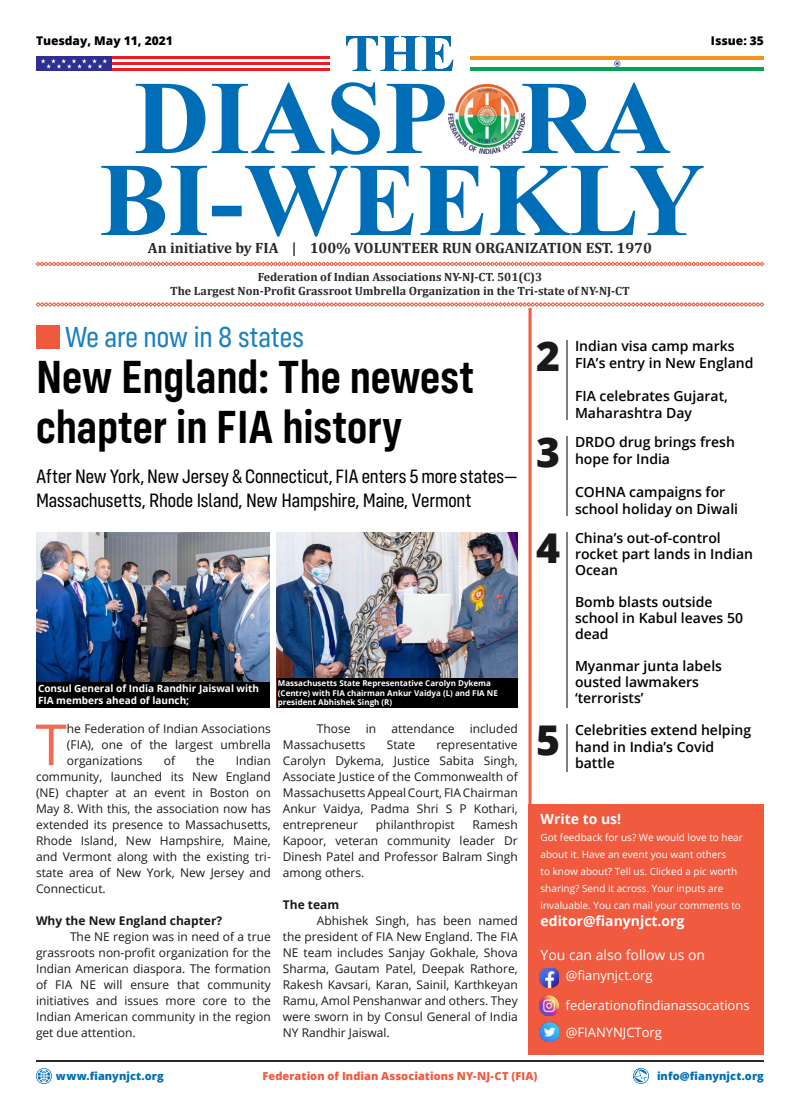
<style>
.page{position:relative;width:800px;height:1120px;background:#fff}
.page>*{position:absolute;margin:0;border:0;box-sizing:border-box;transform-origin:0 0}
.t1{font:56.8px "Open Sans";color:#f26a52}
.t2{font:600 48px/50px "Config Condensed";color:#000}
.t3{font:800 41px "Open Sans";color:#191919}
.t4{font:30px "Config Condensed";letter-spacing:-.005em;color:#1980c1}
.t5{font:20px/24px "Config Condensed";letter-spacing:-.005em;color:#000}
.t6{font:700 15px "Cambria";color:#282829}
.t7{font:600 14px/16.8px "Open Sans";color:#000}
.t8{font:700 14px "Open Sans";color:#fff}
.t9{font:14px "Open Sans";color:#fff}
.t10{font:13px/27px "Open Sans";color:#fff}
.t11{font:12px/16px "Open Sans";color:#191919;text-align:justify}
.t12{font:700 12px/14.4px "Cambria";color:#282829;text-align:center}
.t13{font:700 12px "Open Sans";color:#191919}
.t14{font:800 12px "Open Sans";color:#000}
.t15{font:800 11px "Open Sans";letter-spacing:.005em;color:#f05a3f}
.t16{font:800 11px "Open Sans";letter-spacing:.005em;color:#006eb7}
.t17{font:10px/17px "Open Sans";color:#fff}
.t18{font:700 10px/12px "Open Sans";color:#fff}
.t19{font:700 8px/9.6px "Open Sans";color:#fff}
</style>
<div class="page">
<div style="left:529px;top:804px;width:235px;height:251px;background:#f05a3f"></div>
<svg style="left:36px;top:262px;width:728px;height:4px;background:#f59c8c"></svg>
<svg style="left:36px;top:302px;width:728px;height:5px"></svg>
<div style="left:36px;top:56px;width:76px;height:15px;background:#2d3091"></div>
<hr style="left:112px;top:56px;width:217px;height:3px;background:#ed1c23">
<hr style="left:112px;top:62px;width:217px;height:3px;background:#ed1c23">
<hr style="left:112px;top:68px;width:217px;height:3px;background:#ed1c23">
<svg style="left:41px;top:59px;width:66px;height:10px"></svg>
<hr style="left:471px;top:56px;width:293px;height:4px;background:#f7931c">
<hr style="left:470px;top:67px;width:294px;height:4px;background:#00a551">
<svg style="left:611px;top:60px;width:10px;height:7px"></svg>
<svg style="left:101px;top:166px;width:603px;height:71px"></svg>
<svg style="left:136px;top:82px;width:534px;height:73px"></svg>
<svg style="left:346px;top:36px;width:107px;height:35px"></svg>
<hr style="left:529px;top:308px;width:3px;height:496px;background:#f05a3f">
<hr style="left:567px;top:340px;width:1px;height:80px;background:#000">
<hr style="left:567px;top:532px;width:1px;height:176px;background:#000">
<hr style="left:567px;top:436px;width:1px;height:80px;background:#000">
<hr style="left:567px;top:724px;width:1px;height:48px;background:#000">
<img style="left:540px;top:968px;width:19px;height:19px">
<img style="left:540px;top:1022px;width:19px;height:20px">
<img style="left:539px;top:996px;width:20px;height:19px">
<img style="left:449px;top:84px;width:76px;height:70px">
<hr style="left:36px;top:1060px;width:728px;height:2px;background:#282829">
<svg style="left:633px;top:1068px;width:16px;height:16px"></svg>
<svg style="left:36px;top:1068px;width:16px;height:16px"></svg>
<div style="left:36px;top:325px;width:23px;height:23px;background:#f05a3f"></div>
<img style="left:36px;top:532px;width:234px;height:150px">
<img style="left:277px;top:532px;width:241px;height:147px">
<div style="left:36px;top:682px;width:234px;height:26px;background:#000"></div>
<div style="left:277px;top:679px;width:241px;height:29px;background:#000"></div>
<p class="t14" style="left:36px;top:36px;width:138px">Tuesday, May 11, 2021</p>
<p class="t14" style="left:711px;top:36px;width:55px">Issue: 35</p>
<p class="t6" style="left:148px;top:242px;width:506px">An initiative by FIA | 100% VOLUNTEER RUN ORGANIZATION EST. 1970</p>
<p class="t12" style="left:170px;top:271px;width:461px">Federation of Indian Associations NY-NJ-CT. 501(C)3<br>The Largest Non-Profit Grassroot Umbrella Organization in the Tri-state of NY-NJ-CT</p>
<h3 class="t4" style="left:65px;top:324px;width:241px">We are now in 8 states</h3>
<h2 class="t2" style="left:36px;top:355px;width:440px">New England: The newest chapter in FIA history</h2>
<h3 class="t5" style="left:36px;top:466px;width:483px">After New York, New Jersey &amp; Connecticut, FIA enters 5 more states—<br>Massachusetts, Rhode Island, New Hampshire, Maine, Vermont</h3>
<p class="t18" style="left:38px;top:683px;width:223px">Consul General of India Randhir Jaiswal with<br>FIA members ahead of launch;</p>
<p class="t19" style="left:278px;top:679px;width:222px">Massachusetts State Representative Carolyn Dykema (Centre) with FIA chairman Ankur Vaidya (L) and FIA NE president Abhishek Singh (R)</p>
<h1 class="t1" style="left:36px;top:722px;width:33px">T</h1>
<p class="t11" style="left:67px;top:722px;width:205px">he Federation of Indian Associations (FIA), one of the largest umbrella organizations</p>
<p class="t11" style="left:164px;top:754px;width:13px">of</p>
<p class="t11" style="left:196px;top:754px;width:20px">the</p>
<p class="t11" style="left:36px;top:754px;width:236px;text-indent:200px">Indian community, launched its New England (NE) chapter at an event in Boston on May 8. With this, the association now has extended its presence to Massachusetts, Rhode Island, New Hampshire, Maine, and Vermont along with the existing tri&shy;state area of New York, New Jersey and Connecticut.</p>
<p class="t13" style="left:36px;top:916px;width:188px">Why the New England chapter?</p>
<p class="t11" style="left:36px;top:930px;width:236px;text-indent:34px">The NE region was in need of a true grassroots non-profit organization for the Indian American diaspora. The formation of FIA NE will ensure that community initiatives and issues more core to the Indian American community in the region get due attention.</p>
<p class="t11" style="left:317px;top:722px;width:35px">Those</p>
<p class="t11" style="left:366px;top:722px;width:12px">in</p>
<p class="t11" style="left:391px;top:722px;width:65px">attendance</p>
<p class="t11" style="left:470px;top:722px;width:49px">included</p>
<p class="t11" style="left:283px;top:738px;width:84px">Massachusetts</p>
<p class="t11" style="left:387px;top:738px;width:30px">State</p>
<p class="t11" style="left:283px;top:738px;width:236px;text-indent:154px">representative Carolyn Dykema, Justice Sabita Singh, Associate Justice of the Commonwealth of Massachusetts Appeal Court, FIA Chairman Ankur Vaidya, Padma Shri S P Kothari, entrepreneur</p>
<p class="t11" style="left:283px;top:818px;width:236px;text-indent:190px">Ramesh Kapoor, veteran community leader Dr Dinesh Patel and Professor Balram Singh among others.</p>
<p class="t13" style="left:283px;top:900px;width:58px">The team</p>
<p class="t11" style="left:283px;top:914px;width:236px;text-indent:34px">Abhishek Singh, has been named the president of FIA New England. The FIA NE team includes Sanjay Gokhale, Shova Sharma, Gautam Patel, Deepak Rathore, Rakesh Kavsari, Karan, Sainil, Karthkeyan Ramu, Amol Penshanwar and others. They were sworn in by Consul General of India NY Randhir Jaiswal.</p>
<p class="t11" style="left:376px;top:818px;width:80px">philanthropist</p>
<h3 class="t3" style="left:536px;top:340px;width:26px">2</h3>
<p class="t7" style="left:575px;top:339px;width:180px">Indian visa camp marks<br>FIA’s entry in New England</p>
<p class="t7" style="left:575px;top:389px;width:154px">FIA celebrates Gujarat,<br>Maharashtra Day</p>
<h3 class="t3" style="left:536px;top:436px;width:26px">3</h3>
<p class="t7" style="left:575px;top:435px;width:161px">DRDO drug brings fresh hope for India</p>
<p class="t7" style="left:575px;top:485px;width:165px">COHNA campaigns for school holiday on Diwali</p>
<h3 class="t3" style="left:536px;top:532px;width:26px">4</h3>
<p class="t7" style="left:575px;top:531px;width:180px;line-height:16px">China’s out-of-control rocket part lands in Indian<br>Ocean</p>
<p class="t7" style="left:575px;top:595px;width:170px;line-height:16px">Bomb blasts outside school in Kabul leaves 50 dead</p>
<p class="t7" style="left:575px;top:659px;width:149px;line-height:16px">Myanmar junta labels ousted lawmakers ‘terrorists’</p>
<h3 class="t3" style="left:536px;top:724px;width:26px">5</h3>
<p class="t7" style="left:575px;top:723px;width:178px">Celebrities extend helping hand in India’s Covid battle</p>
<p class="t8" style="left:541px;top:814px;width:82px">Write to us!</p>
<p class="t17" style="left:541px;top:830px;width:204px">Got feedback for us? We would love to hear about it. Have an event you want others<br>to know about? Tell us. Clicked a pic worth sharing? Send it across. Your inputs are invaluable. You can mail your comments to</p>
<p class="t8" style="left:541px;top:911px;width:146px">editor@fianynjct.org</p>
<p class="t9" style="left:541px;top:950px;width:166px">You can also follow us on</p>
<p class="t10" style="left:566px;top:962px;width:88px">@fianynjct.org</p>
<p class="t10" style="left:566px;top:992px;width:186px">federationofindianassocations @FIANYNJCTorg</p>
<p class="t16" style="left:56px;top:1068px;width:109px">www.fianynjct.org</p>
<p class="t15" style="left:263px;top:1072px;width:276px">Federation of Indian Associations NY-NJ-CT (FIA)</p>
<p class="t16" style="left:657px;top:1068px;width:108px">info@fianynjct.org</p>
</div>
